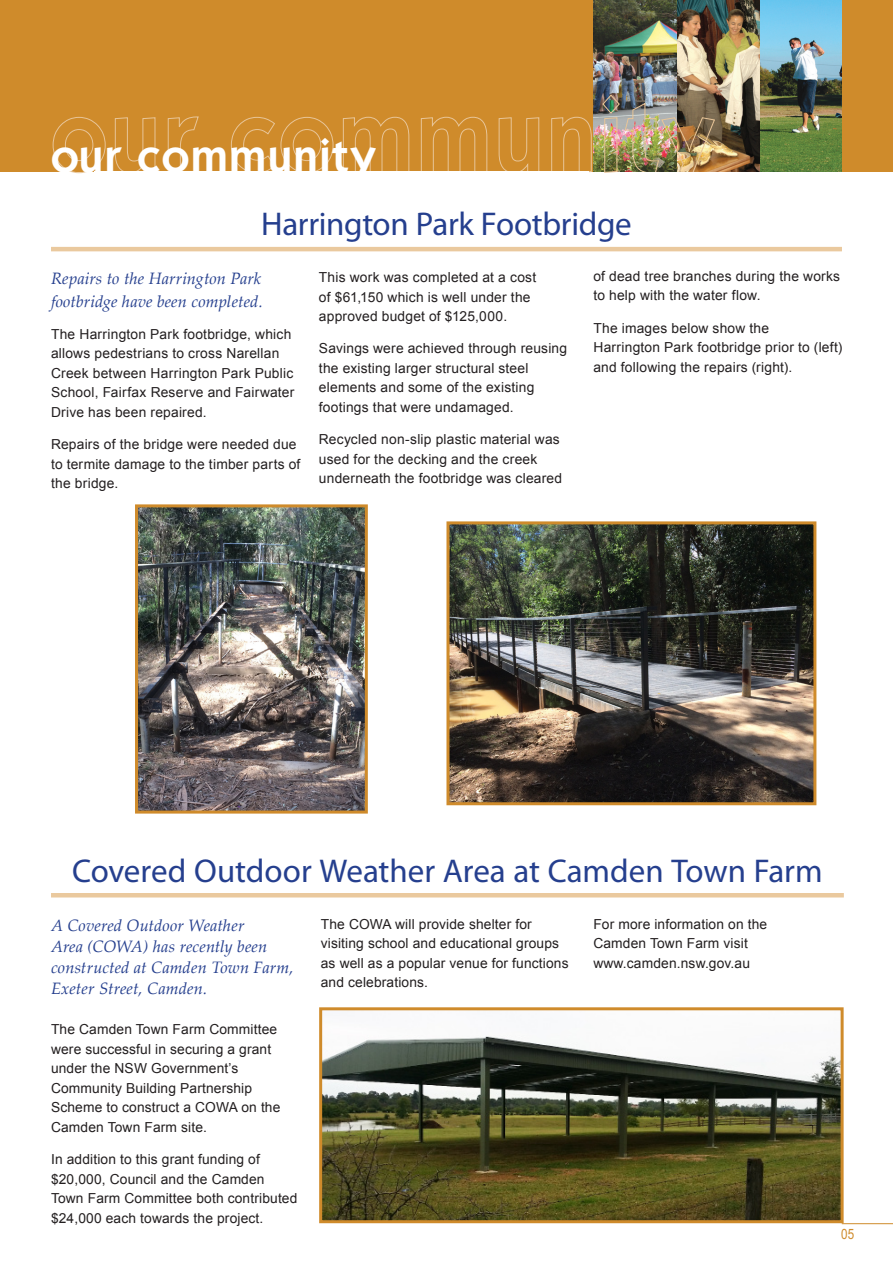
<style>
.page{position:relative;width:893px;height:1263px;background:#fff}
.page>*{position:absolute;margin:0;border:0;box-sizing:border-box;transform-origin:0 0}
.t1{font:600 46.5px "Kabel IT Cby BT";letter-spacing:.04em;color:#fff}
.Main_Heading{font:33px "Myriad Pro";letter-spacing:-.01em;color:#253f8e}
.blue_intro{font:italic 16.5px/21px "Palatino Linotype";letter-spacing:.005em;color:#253f8e}
.t2{font:14.25px "Arial Narrow";color:#cf8b2b}
.body{font:13.8px/19.5px "Arial";letter-spacing:.015em;color:#231f20}
.Body{font:13.8px/19.5px "Arial";letter-spacing:.01em;color:#231f20}
</style>
<div class="page">
<div style="left:0;top:0;width:893px;height:172px;background:#cf8b2b"></div>
<img style="left:593px;top:0;width:249px;height:172px">
<svg style="left:52px;top:117px;width:54px;height:56px"></svg>
<svg style="left:115px;top:117px;width:41px;height:55px"></svg>
<svg style="left:167px;top:116px;width:32px;height:56px"></svg>
<svg style="left:231px;top:117px;width:103px;height:55px"></svg>
<svg style="left:343px;top:116px;width:67px;height:56px"></svg>
<svg style="left:421px;top:116px;width:67px;height:56px"></svg>
<svg style="left:498px;top:117px;width:42px;height:55px"></svg>
<svg style="left:551px;top:116px;width:41px;height:57px"></svg>
<img style="left:602px;top:94px;width:113px;height:79px">
<div style="left:94px;top:172px;width:495px;height:14px;background:#fff"></div>
<hr style="left:842px;top:1223px;width:51px;height:1px;background:#cf8b2b">
<div style="left:635px;top:172px;width:68px;height:28px;background:#fff"></div>
<hr style="left:51px;top:247px;width:791px;height:4px;background:#eac99e">
<img style="left:139px;top:508px;width:225px;height:301px">
<div style="left:135px;top:504px;width:233px;height:309px;border:3px solid #cf8b2b"></div>
<img style="left:450px;top:525px;width:362px;height:276px">
<div style="left:446px;top:521px;width:370px;height:284px;border:3px solid #cf8b2b"></div>
<img style="left:323px;top:1036px;width:517px;height:183px">
<div style="left:319px;top:1007px;width:525px;height:216px;border:3px solid #cf8b2b"></div>
<hr style="left:51px;top:893px;width:793px;height:4px;background:#eac99e">
<p class="t1" style="left:51px;top:127px;width:325px">our community</p>
<p class="Main_Heading" style="left:261px;top:204px;width:372px">Harrington Park Footbridge</p>
<p class="blue_intro" style="left:51px;top:267px;width:213px;line-height:22.5px">Repairs to the Harrington Park footbridge have been completed.</p>
<p class="body" style="left:51px;top:324px;width:245px">The Harrington Park footbridge, which allows pedestrians to cross Narellan Creek between Harrington Park Public School, Fairfax Reserve and Fairwater Drive has been repaired.</p>
<p class="body" style="left:51px;top:435px;width:251px">Repairs of the bridge were needed due to termite damage to the timber parts of the bridge.</p>
<p class="body" style="left:319px;top:268px;width:219px">This work was completed at a cost of $61,150 which is well under the approved budget of $125,000.</p>
<p class="body" style="left:319px;top:339px;width:250px">Savings were achieved through reusing the existing larger structural steel elements and some of the existing footings that were undamaged.</p>
<p class="body" style="left:319px;top:430px;width:245px">Recycled non-slip plastic material was used for the decking and the creek underneath the footbridge was cleared</p>
<p class="body" style="left:593px;top:266px;width:248px">of dead tree branches during the works to help with the water flow.</p>
<p class="body" style="left:593px;top:318px;width:177px">The images below show the</p>
<p class="body" style="left:593px;top:338px;width:250px">Harrington Park footbridge prior to (left) and following the repairs (right).</p>
<p class="Main_Heading" style="left:72px;top:851px;width:752px">Covered Outdoor Weather Area at Camden Town Farm</p>
<p class="blue_intro" style="left:51px;top:914px;width:244px">A Covered Outdoor Weather<br>Area (COWA) has recently been constructed at Camden Town Farm,<br>Exeter Street, Camden.</p>
<p class="Body" style="left:51px;top:1020px;width:231px">The Camden Town Farm Committee were successful in securing a grant under the NSW Government’s<br>Community Building Partnership<br>Scheme to construct a COWA on the<br>Camden Town Farm site.</p>
<p class="Body" style="left:51px;top:1150px;width:248px">In addition to this grant funding of $20,000, Council and the Camden Town Farm Committee both contributed $24,000 each towards the project.</p>
<p class="Body" style="left:321px;top:914px;width:249px">The COWA will provide shelter for visiting school and educational groups as well as a popular venue for functions and celebrations.</p>
<p class="Body" style="left:593px;top:914px;width:175px">For more information on the<br>Camden Town Farm visit www.camden.nsw.gov.au</p>
<p class="t2" style="left:841px;top:1225px;width:15px">05</p>
</div>
